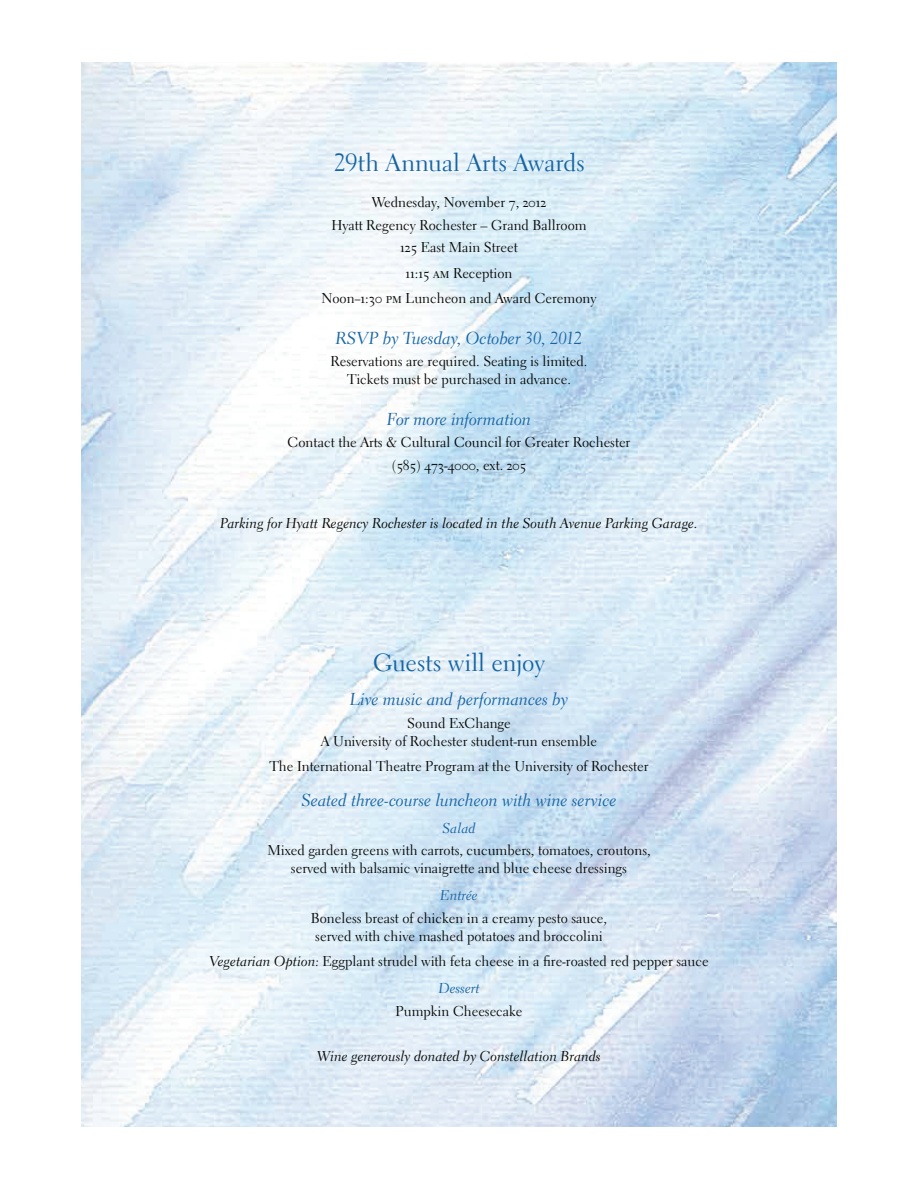
<style>
.page{position:relative;width:918px;height:1188px;background:#fff}
.page>*{position:absolute;margin:0;border:0;box-sizing:border-box;transform-origin:0 0}
.t1{font:24.75px "Electra LT Std";color:#1564a4}
.t2{font:17.25px "Electra LT Std Cursive";letter-spacing:-.005em;color:#1564a4}
.t3{font:14.25px/18px "Electra LT Std";color:#040503;text-align:center}
.t4{font:14.25px "Electra LT Std Cursive";color:#040503}
.t5{font:14.25px "Electra LT Std Cursive";color:#1564a4}
.s1{font-family:"Electra LT Std Cursive"}
</style>
<div class="page">
<img style="left:81px;top:63px;width:756px;height:1063px">
<h1 class="t1" style="left:333px;top:148px;width:253px">29th Annual Arts Awards</h1>
<p class="t3" style="left:331px;top:191px;width:257px;line-height:22.5px">Wednesday, November 7, 2012<br>Hyatt Regency Rochester – Grand Ballroom<br>125 East Main Street</p>
<p class="t3" style="left:321px;top:260px;width:277px;line-height:25.5px">11:15 AM Reception<br>Noon–1:30 PM Luncheon and Award Ceremony</p>
<p class="t2" style="left:335px;top:327px;width:249px">RSVP by Tuesday, October 30, 2012</p>
<p class="t3" style="left:331px;top:352px;width:258px">Reservations are required. Seating is limited.<br>Tickets must be purchased in advance.</p>
<p class="t2" style="left:387px;top:408px;width:146px">For more information</p>
<p class="t3" style="left:288px;top:431px;width:344px;line-height:22.5px">Contact the Arts &amp; Cultural Council for Greater Rochester (585) 473-4000, ext. 205</p>
<p class="t4" style="left:220px;top:515px;width:479px">Parking for Hyatt Regency Rochester is located in the South Avenue Parking Garage.</p>
<h1 class="t1" style="left:373px;top:647px;width:173px">Guests will enjoy</h1>
<p class="t2" style="left:350px;top:689px;width:220px">Live music and performances by</p>
<p class="t3" style="left:321px;top:714px;width:278px">Sound ExChange<br>A University of Rochester student-run ensemble</p>
<p class="t3" style="left:269px;top:757px;width:381px">The International Theatre Program at the University of Rochester</p>
<p class="t2" style="left:302px;top:789px;width:316px">Seated three-course luncheon with wine service</p>
<p class="t5" style="left:442px;top:819px;width:35px">Salad</p>
<p class="t3" style="left:267px;top:841px;width:385px">Mixed garden greens with carrots, cucumbers, tomatoes, croutons, served with balsamic vinaigrette and blue cheese dressings</p>
<p class="t5" style="left:440px;top:887px;width:39px">Entrée</p>
<p class="t3" style="left:311px;top:909px;width:298px">Boneless breast of chicken in a creamy pesto sauce, served with chive mashed potatoes and broccolini</p>
<p class="t3" style="left:209px;top:952px;width:501px"><span class="s1">Vegetarian Option:</span> Eggplant strudel with feta cheese in a fire-roasted red pepper sauce</p>
<p class="t5" style="left:438px;top:980px;width:43px">Dessert</p>
<p class="t3" style="left:396px;top:1002px;width:128px">Pumpkin Cheesecake</p>
<p class="t4" style="left:317px;top:1047px;width:285px">Wine generously donated by Constellation Brands</p>
</div>
